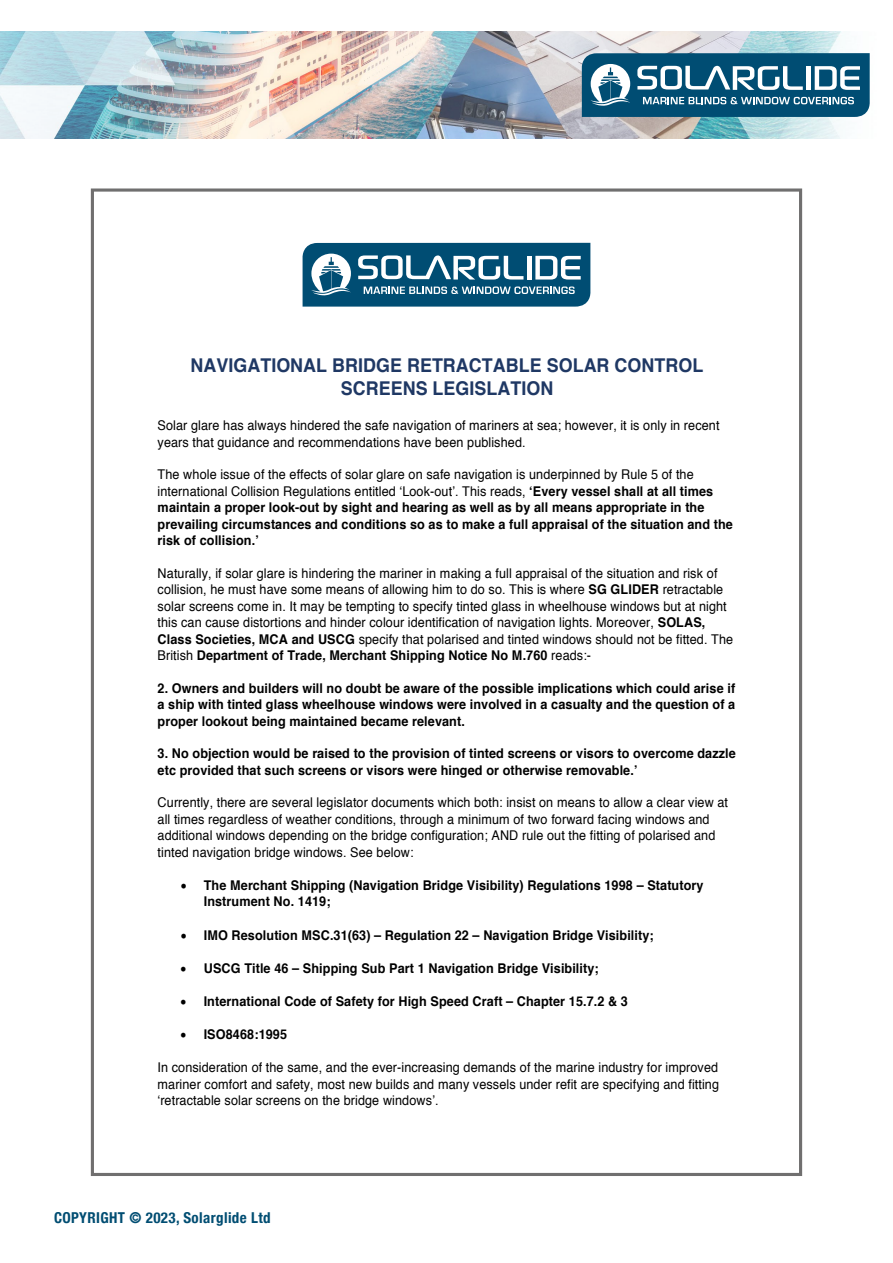
<style>
.page{position:relative;width:893px;height:1263px;background:#fff}
.page>*{position:absolute;margin:0;border:0;box-sizing:border-box;transform-origin:0 0}
.t1{font:700 19.05px/23px "Helvetica";letter-spacing:.005em;color:#1f3864;text-align:center;scale:.94 1}
.t2{font:700 condensed 15px "Helvetica Neue";letter-spacing:.025em;color:#004d72}
.t3{font:13.5px/16.4px "Helvetica";letter-spacing:.01em;color:#000;scale:.94 1}
.t4{font:700 13.5px/16.5px "Helvetica";letter-spacing:.01em;color:#000;scale:.94 1}
.s1{font-weight:400}
.s2{font-weight:700}
</style>
<div class="page">
<img style="left:0;top:32px;width:842px;height:106px">
<svg style="left:582px;top:53px;width:288px;height:64px"></svg>
<svg style="left:303px;top:243px;width:287px;height:64px"></svg>
<h1 class="t1" style="left:191px;top:354px;width:547px">NAVIGATIONAL BRIDGE RETRACTABLE SOLAR CONTROL<br>SCREENS LEGISLATION</h1>
<p class="t3" style="left:158px;top:418px;width:599px">Solar glare has always hindered the safe navigation of mariners at sea; however, it is only in recent years that guidance and recommendations have been published.</p>
<p class="t4" style="left:158px;top:466px;width:613px"><span class="s1">The whole issue of the effects of solar glare on safe navigation is underpinned by Rule 5 of the international Collision Regulations entitled ‘Look-out’. This reads,</span> ‘Every vessel shall at all times maintain a proper look-out by sight and hearing as well as by all means appropriate in the prevailing circumstances and conditions so as to make a full appraisal of the situation and the risk of collision.’</p>
<p class="t3" style="left:158px;top:565px;width:614px">Naturally, if solar glare is hindering the mariner in making a full appraisal of the situation and risk of collision, he must have some means of allowing him to do so. This is where <span class="s2">SG GLIDER</span> retractable solar screens come in. It may be tempting to specify tinted glass in wheelhouse windows but at night this can cause distortions and hinder colour identification of navigation lights. Moreover, <span class="s2">SOLAS, Class Societies, MCA and USCG</span> specify that polarised and tinted windows should not be fitted. The British <span class="s2">Department of Trade, Merchant Shipping Notice No M.760</span> reads:-</p>
<p class="t4" style="left:158px;top:680px;width:616px;text-align:justify">2. Owners and builders will no doubt be aware of the possible implications which could arise if a ship with tinted glass wheelhouse windows were involved in a casualty and the question of a proper lookout being maintained became relevant.</p>
<p class="t4" style="left:158px;top:745px;width:617px">3. No objection would be raised to the provision of tinted screens or visors to overcome dazzle etc provided that such screens or visors were hinged or otherwise removable.’</p>
<p class="t3" style="left:158px;top:795px;width:608px">Currently, there are several legislator documents which both: insist on means to allow a clear view at all times regardless of weather conditions, through a minimum of two forward facing windows and additional windows depending on the bridge configuration; AND rule out the fitting of polarised and tinted navigation bridge windows. See below:</p>
<p class="t4" style="left:204px;top:877px;width:533px;text-indent:-23px">• The Merchant Shipping (Navigation Bridge Visibility) Regulations 1998 – Statutory<br>Instrument No. 1419;</p>
<p class="t4" style="left:181px;top:927px;width:505px">• IMO Resolution MSC.31(63) – Regulation 22 – Navigation Bridge Visibility;</p>
<p class="t4" style="left:181px;top:960px;width:446px">• USCG Title 46 – Shipping Sub Part 1 Navigation Bridge Visibility;</p>
<p class="t4" style="left:181px;top:993px;width:477px">• International Code of Safety for High Speed Craft – Chapter 15.7.2 &amp; 3</p>
<p class="t4" style="left:181px;top:1026px;width:115px">• ISO8468:1995</p>
<p class="t3" style="left:158px;top:1060px;width:599px;text-align:justify">In consideration of the same, and the ever-increasing demands of the marine industry for improved mariner comfort and safety, most new builds and many vessels under refit are specifying and fitting ‘retractable solar screens on the bridge windows’.</p>
<p class="t2" style="left:54px;top:1205px;width:218px">COPYRIGHT © 2023, Solarglide Ltd</p>
</div>
